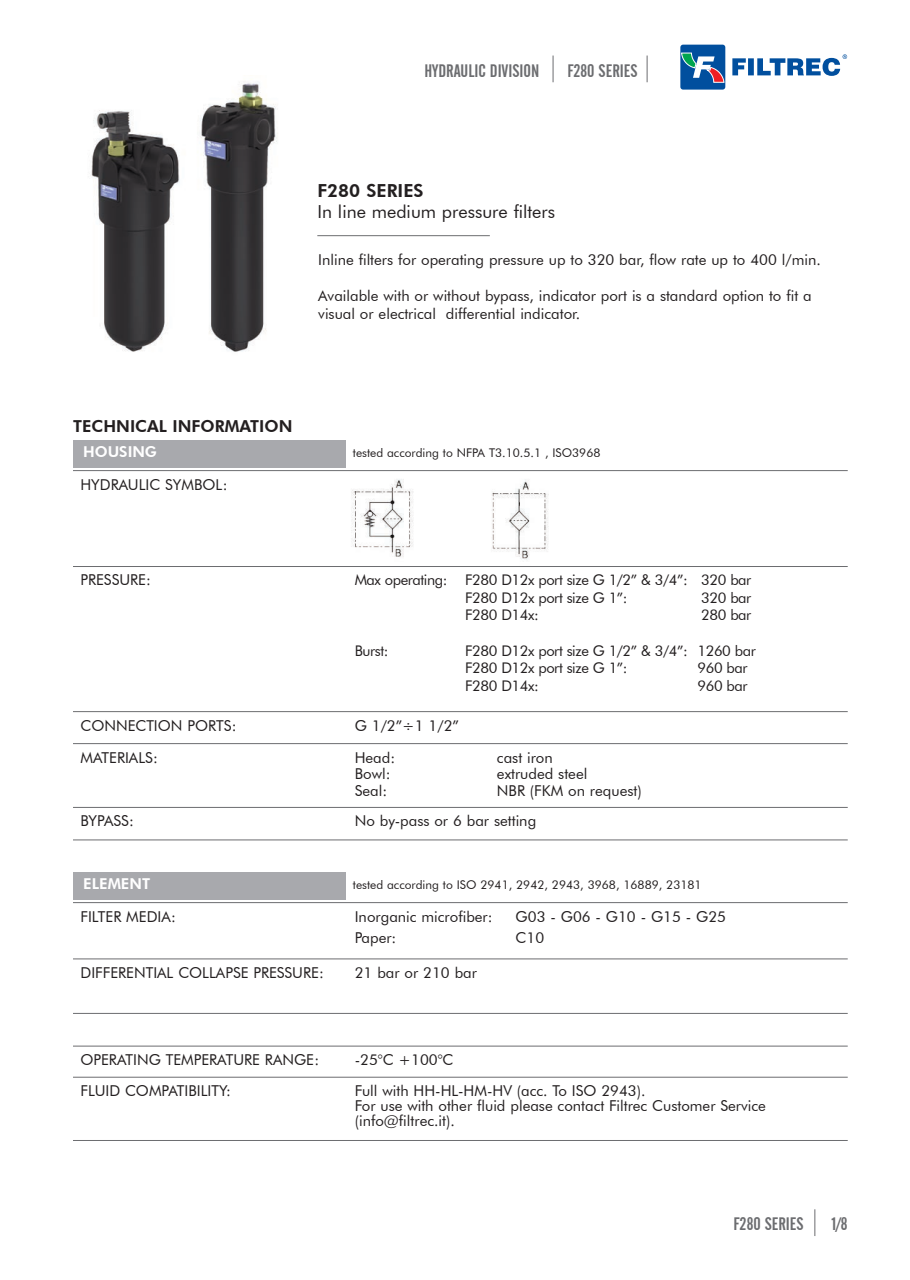
<style>
.page{position:relative;width:910px;height:1280px;background:#fff}
.page>*{position:absolute;margin:0;border:0;box-sizing:border-box;transform-origin:0 0}
.t1{font:18px "Alternate Gothic 2 BT";color:#6c6d70}
.t2{font:18px "Futura BT";color:#231f20}
.t3{font:800 18px "Futura BT";color:#231f20}
.t4{font:800 16.5px "Futura BT";color:#231f20}
.t5{font:15px/15px "Futura BT";color:#231f20}
.t6{font:800 15px "Futura BT";color:#fff}
.t7{font:14.7px/17.7px "Futura BT";letter-spacing:-.03em;color:#231f20}
.t8{font:12px "Futura BT";color:#231f20}
</style>
<div class="page">
<img style="left:91px;top:83px;width:237px;height:269px">
<svg style="left:680px;top:45px;width:45px;height:45px;background:#396fa4"></svg>
<svg style="left:732px;top:54px;width:115px;height:22px"></svg>
<svg style="left:553px;top:56px;width:1px;height:26px"></svg>
<svg style="left:814px;top:1209px;width:1px;height:27px"></svg>
<svg style="left:647px;top:56px;width:1px;height:26px"></svg>
<hr style="left:317px;top:235px;width:173px;height:1px;background:#6c6d70">
<img style="left:347px;top:471px;width:500px;height:89px">
<hr style="left:73px;top:470px;width:775px;height:1px;background:#6c6d70">
<hr style="left:73px;top:566px;width:775px;height:1px;background:#6c6d70">
<hr style="left:73px;top:711px;width:775px;height:1px;background:#6c6d70">
<hr style="left:73px;top:743px;width:775px;height:1px;background:#6c6d70">
<hr style="left:73px;top:807px;width:775px;height:1px;background:#6c6d70">
<hr style="left:73px;top:840px;width:775px;height:1px;background:#6c6d70">
<hr style="left:73px;top:902px;width:775px;height:1px;background:#6c6d70">
<hr style="left:73px;top:959px;width:775px;height:1px;background:#6c6d70">
<hr style="left:73px;top:1013px;width:775px;height:1px;background:#6c6d70">
<hr style="left:73px;top:1046px;width:775px;height:1px;background:#6c6d70">
<hr style="left:73px;top:1077px;width:775px;height:1px;background:#6c6d70">
<hr style="left:73px;top:1140px;width:775px;height:1px;background:#6c6d70">
<div style="left:73px;top:440px;width:272px;height:27px;background:#a8a9ad"></div>
<div style="left:73px;top:872px;width:272px;height:27px;background:#a8a9ad"></div>
<p class="t1" style="left:424px;top:60px;width:116px">HYDRAULIC DIVISION</p>
<p class="t1" style="left:567px;top:60px;width:71px">F280 SERIES</p>
<p class="t3" style="left:317px;top:179px;width:108px">F280 SERIES</p>
<p class="t2" style="left:317px;top:201px;width:239px">In line medium pressure filters</p>
<p class="t5" style="left:318px;top:252px;width:504px">Inline filters for operating pressure up to 320 bar, flow rate up to 400 l/min.</p>
<p class="t5" style="left:318px;top:287px;width:495px;line-height:18px">Available with or without bypass, indicator port is a standard option to fit a visual or electrical differential indicator.</p>
<p class="t4" style="left:73px;top:416px;width:221px">TECHNICAL INFORMATION</p>
<p class="t6" style="left:83px;top:443px;width:75px">HOUSING</p>
<p class="t5" style="left:80px;top:476px;width:149px">HYDRAULIC SYMBOL:</p>
<p class="t8" style="left:353px;top:446px;width:249px">tested according to NFPA T3.10.5.1 , ISO3968</p>
<p class="t5" style="left:80px;top:572px;width:72px">PRESSURE:</p>
<p class="t7" style="left:465px;top:571px;width:288px;text-indent:-111px">Max operating: F280 D12x port size G 1/2” &amp; 3/4”: 320 bar<br>F280 D12x port size G 1”:</p>
<p class="t7" style="left:701px;top:589px;width:52px">320 bar</p>
<p class="t7" style="left:465px;top:606px;width:75px">F280 D14x:</p>
<p class="t7" style="left:701px;top:606px;width:52px">280 bar</p>
<p class="t7" style="left:355px;top:641px;width:35px">Burst:</p>
<p class="t7" style="left:465px;top:641px;width:292px">F280 D12x port size G 1/2” &amp; 3/4”: 1260 bar<br>F280 D12x port size G 1”:</p>
<p class="t7" style="left:697px;top:659px;width:52px">960 bar</p>
<p class="t7" style="left:465px;top:677px;width:75px">F280 D14x:</p>
<p class="t7" style="left:697px;top:677px;width:52px">960 bar</p>
<p class="t5" style="left:80px;top:717px;width:158px">CONNECTION PORTS:</p>
<p class="t5" style="left:355px;top:717px;width:106px">G 1/2”÷1 1/2”</p>
<p class="t5" style="left:80px;top:749px;width:79px">MATERIALS:</p>
<p class="t5" style="left:355px;top:749px;width:42px">Head:</p>
<p class="t5" style="left:497px;top:749px;width:57px">cast iron</p>
<p class="t5" style="left:355px;top:766px;width:37px">Bowl:</p>
<p class="t5" style="left:497px;top:766px;width:92px">extruded steel</p>
<p class="t5" style="left:355px;top:782px;width:34px">Seal:</p>
<p class="t5" style="left:497px;top:782px;width:146px">NBR (FKM on request)</p>
<p class="t5" style="left:80px;top:813px;width:55px">BYPASS:</p>
<p class="t5" style="left:355px;top:813px;width:183px">No by-pass or 6 bar setting</p>
<p class="t6" style="left:83px;top:875px;width:69px">ELEMENT</p>
<p class="t8" style="left:353px;top:877px;width:350px">tested according to ISO 2941, 2942, 2943, 3968, 16889, 23181</p>
<p class="t5" style="left:80px;top:908px;width:97px">FILTER MEDIA:</p>
<p class="t5" style="left:355px;top:908px;width:139px">Inorganic microfiber:</p>
<p class="t5" style="left:516px;top:908px;width:212px">G03 - G06 - G10 - G15 - G25</p>
<p class="t5" style="left:355px;top:929px;width:43px">Paper:</p>
<p class="t5" style="left:516px;top:929px;width:30px">C10</p>
<p class="t5" style="left:80px;top:965px;width:245px">DIFFERENTIAL COLLAPSE PRESSURE:</p>
<p class="t5" style="left:355px;top:965px;width:124px">21 bar or 210 bar</p>
<p class="t5" style="left:80px;top:1052px;width:240px">OPERATING TEMPERATURE RANGE:</p>
<p class="t5" style="left:355px;top:1052px;width:100px">-25°C +100°C</p>
<p class="t5" style="left:80px;top:1083px;width:152px">FLUID COMPATIBILITY:</p>
<p class="t5" style="left:355px;top:1083px;width:413px">Full with HH-HL-HM-HV (acc. To ISO 2943).<br>For use with other fluid please contact Filtrec Customer Service (info@filtrec.it).</p>
<p class="t1" style="left:734px;top:1214px;width:71px">F280 SERIES</p>
<p class="t1" style="left:832px;top:1214px;width:17px">1/8</p>
</div>
